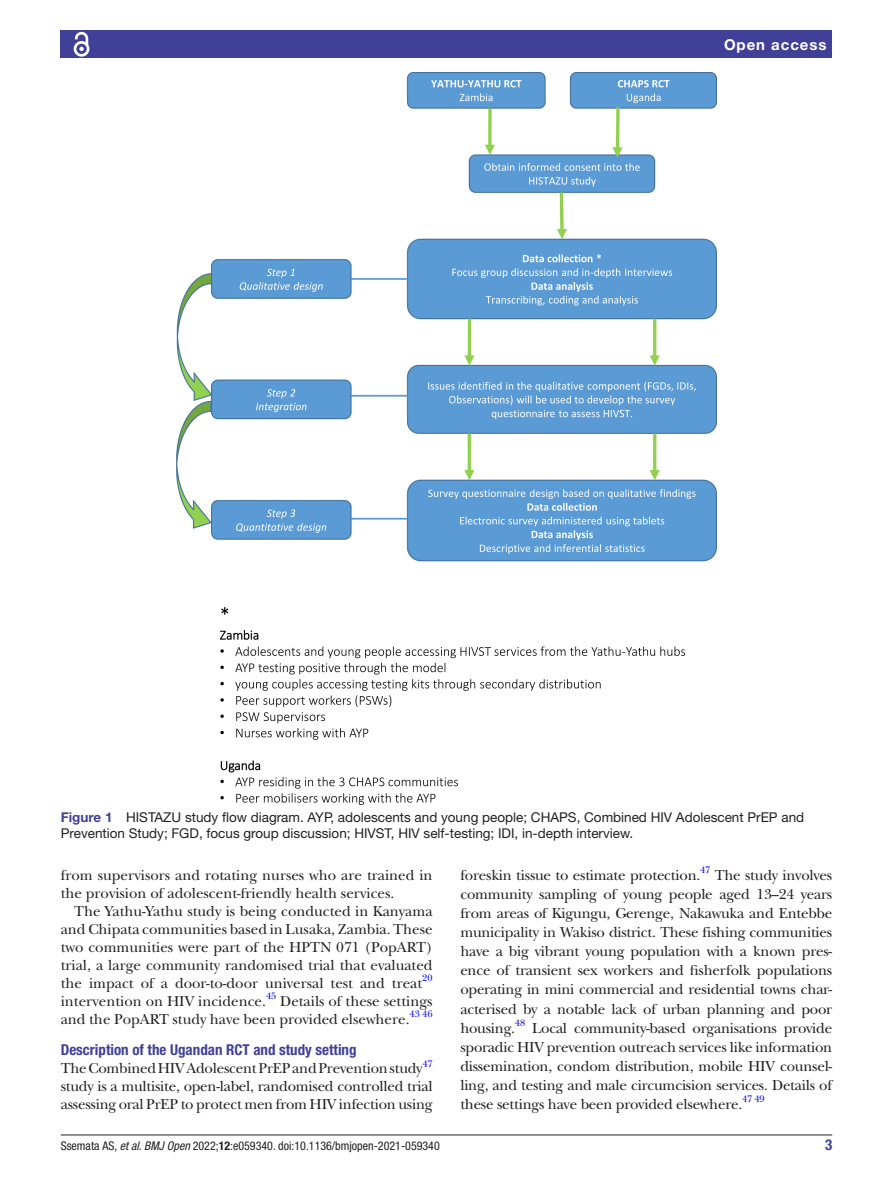
<style>
.page{position:relative;width:893px;height:1191px;background:#fff}
.page>*{position:absolute;margin:0;border:0;box-sizing:border-box;transform-origin:0 0}
.t1{font:15px/19px "New Baskerville";letter-spacing:-.015em;color:#231f20}
.t2{font:700 condensed 15px "Helvetica Neue LT Std";color:#414099}
.t3{font:700 15px "Helvetica Neue LT Std";letter-spacing:.065em;color:#fff}
.t4{font:13.5px/16.2px "Helvetica Neue LT Std";color:#231f20}
.t5{font:condensed 12px "Helvetica Neue LT Std";color:#231f20}
.t6{font:9.9px "New Baskerville";letter-spacing:-.015em;color:#00f}
.s1{font-weight:700;color:#414099}
.s2{font-style:italic}
.s3{font-weight:700}
</style>
<div class="page">
<hr style="left:61px;top:1134px;width:771px;height:1px;background:#231f20">
<div style="left:61px;top:31px;width:771px;height:27px;background:#414099"></div>
<svg style="left:73px;top:31px;width:17px;height:26px"></svg>
<img style="left:176px;top:73px;width:540px;height:731px">
<p class="t3" style="left:724px;top:35px;width:104px">Open access</p>
<p class="t4" style="left:61px;top:809px;width:745px"><span class="s1">Figure 1</span> HISTAZU study flow diagram. AYP, adolescents and young people; CHAPS, Combined HIV Adolescent PrEP and<br>Prevention Study; FGD, focus group discussion; HIVST, HIV self-testing; IDI, in-depth interview.</p>
<p class="t1" style="left:61px;top:866px;width:373px;line-height:18px">from supervisors and rotating nurses who are trained in the provision of adolescent-friendly health services.</p>
<p class="t1" style="left:61px;top:902px;width:373px;line-height:18px;text-align:justify;text-indent:14px">The Yathu-Yathu study is being conducted in Kanyama and Chipata communities based in Lusaka, Zambia. These two communities were part of the HPTN 071 (PopART) trial, a large community randomised trial that evaluated the impact of a door-to-door universal test and treat</p>
<p class="t6" style="left:422px;top:972px;width:12px">20</p>
<p class="t1" style="left:61px;top:991px;width:207px">intervention on HIV incidence.</p>
<p class="t6" style="left:266px;top:990px;width:12px">45</p>
<p class="t1" style="left:61px;top:992px;width:373px;line-height:18px;text-indent:219px">Details of these settings and the PopART study have been provided elsewhere.</p>
<p class="t6" style="left:410px;top:1008px;width:25px">43 46</p>
<p class="t2" style="left:61px;top:1041px;width:297px">Description of the Ugandan RCT and study setting</p>
<p class="t1" style="left:61px;top:1059px;width:363px">The Combined HIV Adolescent PrEP and Prevention study</p>
<p class="t6" style="left:422px;top:1057px;width:12px">47</p>
<p class="t1" style="left:61px;top:1077px;width:373px;line-height:18px">study is a multisite, open-label, randomised controlled trial assessing oral PrEP to protect men from HIV infection using</p>
<p class="t6" style="left:700px;top:864px;width:12px">47</p>
<p class="t1" style="left:460px;top:865px;width:373px;text-align:justify;text-indent:254px">The study involves community sampling of young people aged 13–24 years from areas of Kigungu, Gerenge, Nakawuka and Entebbe municipality in Wakiso district. These fishing communities have a big vibrant young population with a known pres&shy;ence of transient sex workers and fisherfolk populations operating in mini commercial and residential towns char&shy;acterised by a notable lack of urban planning and poor housing.</p>
<p class="t1" style="left:460px;top:865px;width:241px">foreskin tissue to estimate protection.</p>
<p class="t6" style="left:515px;top:1017px;width:12px">48</p>
<p class="t1" style="left:460px;top:1018px;width:373px;text-align:justify;text-indent:72px">Local community-based organisations provide sporadic HIV prevention outreach services like information dissemination, condom distribution, mobile HIV counsel&shy;ling, and testing and male circumcision services. Details of these settings have been provided elsewhere.</p>
<p class="t6" style="left:742px;top:1093px;width:24px">47 49</p>
<p class="t5" style="left:61px;top:1138px;width:381px">Ssemata AS, <span class="s2">et al</span>. <span class="s2">BMJ Open</span> 2022;<span class="s3">12</span>:e059340. doi:10.1136/bmjopen-2021-059340</p>
<p class="t2" style="left:825px;top:1135px;width:9px">3</p>
</div>
